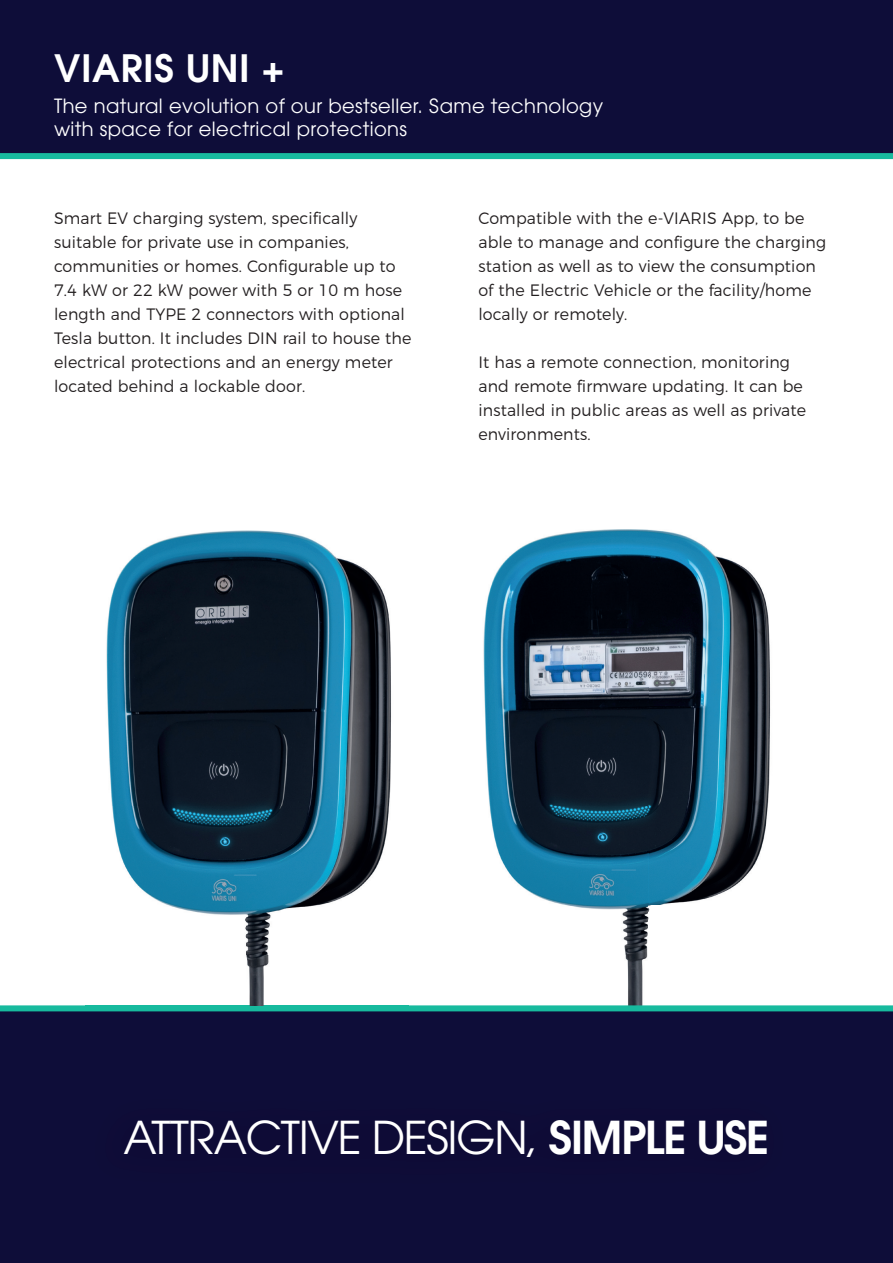
<style>
.page{position:relative;width:893px;height:1263px;background:#fff}
.page>*{position:absolute;margin:0;border:0;box-sizing:border-box;transform-origin:0 0}
.t1{font:45px "ITC Avant Garde Std";letter-spacing:-.03em;color:#fff}
.t2{font:600 37.5px "ITC Avant Garde Std";letter-spacing:.02em;color:#fff}
.t3{font:19.5px/23.4px "ITC Avant Garde Std";letter-spacing:.02em;color:#fff}
.t4{font:300 16.5px/24px "Montserrat";letter-spacing:.01em;color:#231f20;scale:.96 1}
.s1{font-weight:600}
</style>
<div class="page">
<img style="left:483px;top:529px;width:288px;height:422px">
<div style="left:0;top:0;width:893px;height:160px;background:#0e0d39"></div>
<svg style="left:0;top:951px;width:893px;height:312px;fill:#0e0d39"></svg>
<img style="left:86px;top:530px;width:322px;height:476px">
<div style="left:80px;top:1087px;width:715px;height:109px;background:#0e0c37"></div>
<h2 class="t2" style="left:54px;top:43px;width:232px">VIARIS UNI +</h2>
<p class="t3" style="left:54px;top:94px;width:551px">The natural evolution of our bestseller. Same technology with space for electrical protections</p>
<p class="t4" style="left:54px;top:205px;width:374px">Smart EV charging system, specifically suitable for private use in companies, communities or homes. Configurable up to 7.4 kW or 22 kW power with 5 or 10 m hose length and TYPE 2 connectors with optional Tesla button. It includes DIN rail to house the electrical protections and an energy meter located behind a lockable door.</p>
<p class="t4" style="left:478px;top:205px;width:364px">Compatible with the e-VIARIS App, to be able to manage and configure the charging station as well as to view the consumption of the Electric Vehicle or the facility/home locally or remotely.</p>
<p class="t4" style="left:478px;top:349px;width:343px">It has a remote connection, monitoring and remote firmware updating. It can be installed in public areas as well as private environments.</p>
<h1 class="t1" style="left:123px;top:1109px;width:648px">ATTRACTIVE DESIGN, <span class="s1">SIMPLE USE</span></h1>
</div>
